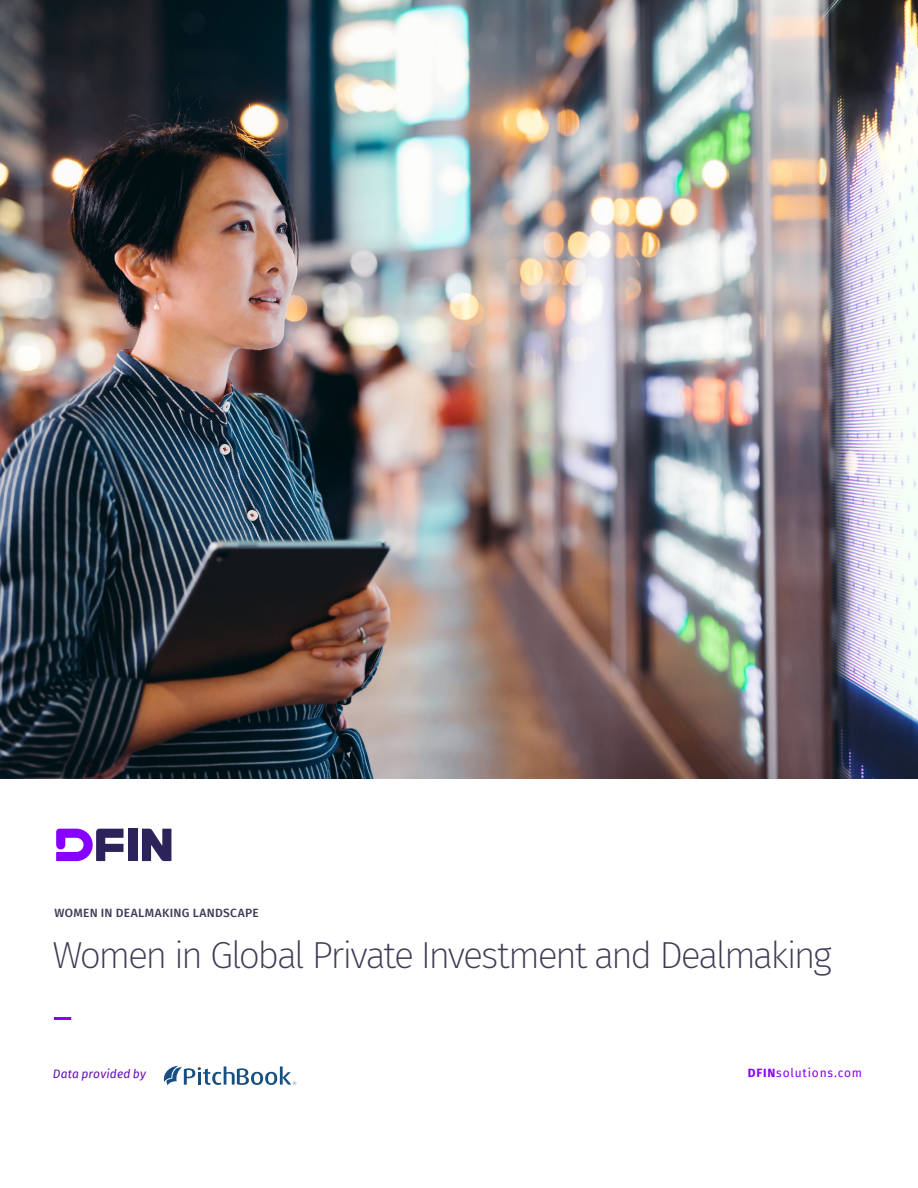
<style>
.page{position:relative;width:918px;height:1188px;background:#fff}
.page>*{position:absolute;margin:0;border:0;box-sizing:border-box;transform-origin:0 0}
.t1{font:200 37.5px "Fira Sans";letter-spacing:-.065em;color:#3c3c55}
.t2{font:500 12px "Fira Sans";letter-spacing:.025em;color:#3c3c55}
.t3{font:12px "Fira Sans";letter-spacing:.06em;color:#8700ff}
.t4{font:italic 12px "Fira Sans";letter-spacing:.015em;color:#640cb6}
.s1{font-weight:700}
</style>
<div class="page">
<div style="left:128px;top:829px;width:9px;height:32px;background:#2d235a"></div>
<svg style="left:142px;top:829px;width:29px;height:32px"></svg>
<svg style="left:56px;top:829px;width:68px;height:32px"></svg>
<hr style="left:54px;top:1017px;width:17px;height:3px;background:#8700ff">
<svg style="left:163px;top:1066px;width:133px;height:19px"></svg>
<img style="left:0;top:0;width:918px;height:778px">
<p class="t2" style="left:55px;top:903px;width:206px">WOMEN IN DEALMAKING LANDSCAPE</p>
<p class="t1" style="left:52px;top:928px;width:781px">Women in Global Private Investment and Dealmaking</p>
<p class="t4" style="left:53px;top:1065px;width:95px">Data provided by</p>
<p class="t3" style="left:748px;top:1063px;width:116px"><span class="s1">DFIN</span>solutions.com</p>
</div>
